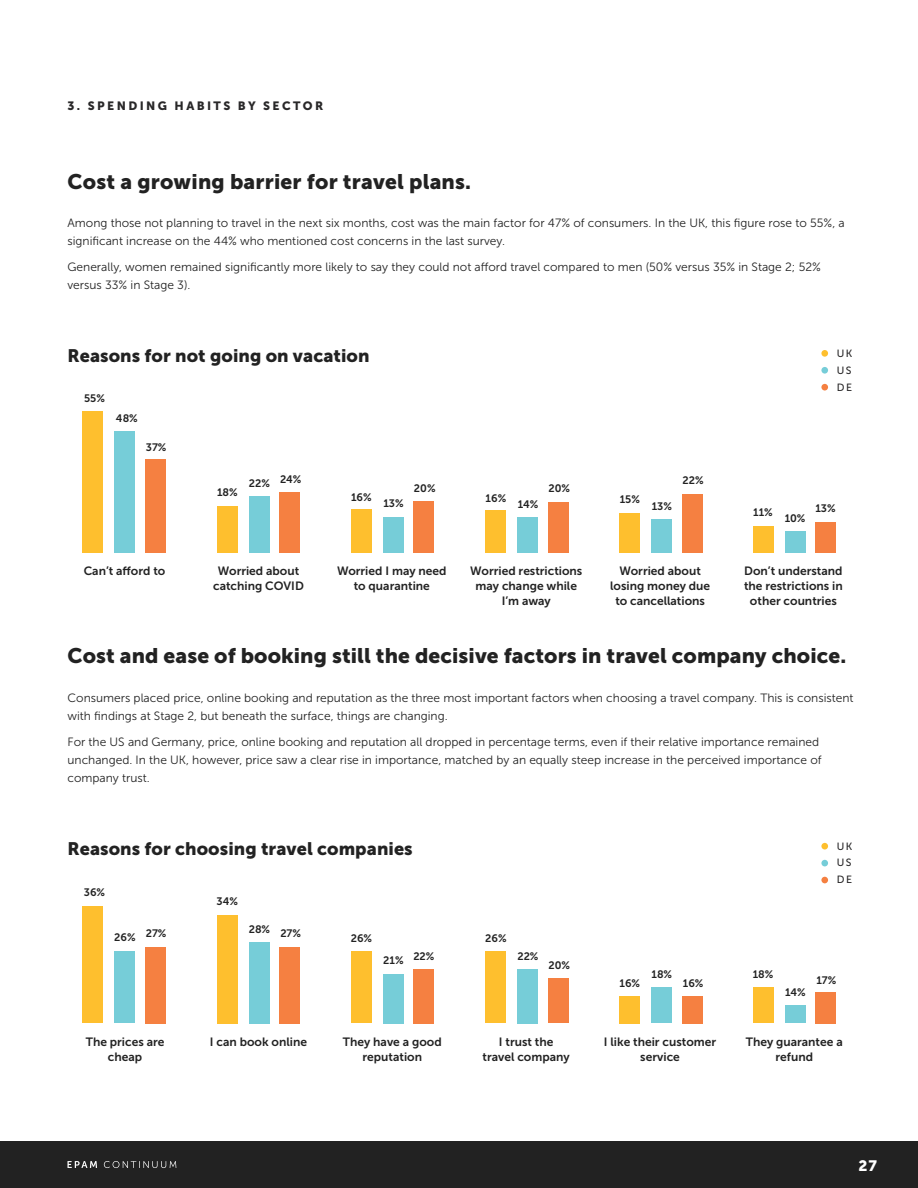
<style>
.page{position:relative;width:918px;height:1188px;background:#fff}
.page>*{position:absolute;margin:0;border:0;box-sizing:border-box;transform-origin:0 0}
.subhead_1_LK{font:21px "Museo Sans 900";letter-spacing:.005em;color:#222}
.subhead_2_LK{font:18px "Museo Sans 900";letter-spacing:.005em;color:#222}
.t1{font:15px "Museo Sans 900";color:#fff}
.body_smaller_LK{font:12px/18px "Museo Sans 300";color:#222}
.chart_labels{font:12px/15px "Museo Sans 700";color:#222;text-align:center}
.body_smaller_LK-2{font:12px/15px "Museo Sans 700";color:#222;text-align:center}
.section_all_caps_LK{font:12px "Museo Sans 900";letter-spacing:.2em;color:#292829}
.chart_numbers{font:10.8px "Museo Sans 700";color:#222}
.section_all_caps_LK-2{font:10.5px "Museo Sans 500";letter-spacing:.15em;color:#292829}
</style>
<div class="page">
<div style="left:115px;top:432px;width:20px;height:121px;background:#76cdd8"></div>
<div style="left:145px;top:460px;width:20px;height:93px;background:#f58041"></div>
<div style="left:83px;top:412px;width:20px;height:141px;background:#febf2e"></div>
<div style="left:249px;top:496px;width:21px;height:57px;background:#76cdd8"></div>
<div style="left:280px;top:492px;width:20px;height:61px;background:#f58041"></div>
<div style="left:217px;top:506px;width:20px;height:47px;background:#febf2e"></div>
<div style="left:383px;top:517px;width:21px;height:36px;background:#76cdd8"></div>
<div style="left:414px;top:501px;width:20px;height:52px;background:#f58041"></div>
<div style="left:351px;top:510px;width:21px;height:43px;background:#febf2e"></div>
<div style="left:518px;top:517px;width:20px;height:36px;background:#76cdd8"></div>
<div style="left:548px;top:502px;width:21px;height:51px;background:#f58041"></div>
<div style="left:486px;top:511px;width:20px;height:42px;background:#febf2e"></div>
<div style="left:652px;top:519px;width:20px;height:34px;background:#76cdd8"></div>
<div style="left:682px;top:494px;width:20px;height:59px;background:#f58041"></div>
<div style="left:620px;top:513px;width:20px;height:40px;background:#febf2e"></div>
<div style="left:785px;top:532px;width:20px;height:21px;background:#76cdd8"></div>
<div style="left:815px;top:522px;width:21px;height:31px;background:#f58041"></div>
<div style="left:753px;top:526px;width:20px;height:27px;background:#febf2e"></div>
<div style="left:821px;top:350px;width:7px;height:7px;background:#febf2e;border-radius:50%"></div>
<div style="left:821px;top:367px;width:7px;height:7px;background:#76cdd8;border-radius:50%"></div>
<div style="left:821px;top:384px;width:7px;height:7px;background:#f58041;border-radius:50%"></div>
<div style="left:115px;top:951px;width:20px;height:72px;background:#76cdd8"></div>
<div style="left:145px;top:947px;width:20px;height:76px;background:#f58041"></div>
<div style="left:83px;top:906px;width:20px;height:117px;background:#febf2e"></div>
<div style="left:383px;top:974px;width:21px;height:49px;background:#76cdd8"></div>
<div style="left:414px;top:969px;width:20px;height:54px;background:#f58041"></div>
<div style="left:351px;top:951px;width:21px;height:72px;background:#febf2e"></div>
<div style="left:518px;top:969px;width:20px;height:54px;background:#76cdd8"></div>
<div style="left:548px;top:978px;width:21px;height:45px;background:#f58041"></div>
<div style="left:486px;top:951px;width:20px;height:72px;background:#febf2e"></div>
<div style="left:652px;top:987px;width:20px;height:36px;background:#76cdd8"></div>
<div style="left:682px;top:996px;width:20px;height:27px;background:#f58041"></div>
<div style="left:620px;top:996px;width:20px;height:27px;background:#febf2e"></div>
<div style="left:249px;top:942px;width:21px;height:81px;background:#76cdd8"></div>
<div style="left:280px;top:947px;width:20px;height:76px;background:#f58041"></div>
<div style="left:217px;top:915px;width:20px;height:108px;background:#febf2e"></div>
<div style="left:785px;top:1005px;width:20px;height:18px;background:#76cdd8"></div>
<div style="left:815px;top:992px;width:21px;height:31px;background:#f58041"></div>
<div style="left:753px;top:987px;width:20px;height:36px;background:#febf2e"></div>
<div style="left:821px;top:843px;width:7px;height:7px;background:#febf2e;border-radius:50%"></div>
<div style="left:821px;top:860px;width:7px;height:6px;background:#76cdd8;border-radius:50%"></div>
<div style="left:821px;top:877px;width:7px;height:6px;background:#f58041;border-radius:50%"></div>
<div style="left:0;top:1141px;width:918px;height:47px;background:#222"></div>
<svg style="left:104px;top:1161px;width:72px;height:7px"></svg>
<svg style="left:67px;top:1161px;width:30px;height:7px"></svg>
<p class="section_all_caps_LK" style="left:68px;top:99px;width:257px">3. SPENDING HABITS BY SECTOR</p>
<p class="subhead_1_LK" style="left:68px;top:169px;width:405px">Cost a growing barrier for travel plans.</p>
<p class="body_smaller_LK" style="left:68px;top:214px;width:779px">Among those not planning to travel in the next six months, cost was the main factor for 47% of consumers. In the UK, this figure rose to 55%, a significant increase on the 44% who mentioned cost concerns in the last survey.</p>
<p class="body_smaller_LK" style="left:68px;top:258px;width:755px">Generally, women remained significantly more likely to say they could not afford travel compared to men (50% versus 35% in Stage 2; 52% versus 33% in Stage 3).</p>
<p class="subhead_2_LK" style="left:68px;top:346px;width:304px">Reasons for not going on vacation</p>
<p class="chart_numbers" style="left:84px;top:392px;width:22px">55%</p>
<p class="chart_numbers" style="left:116px;top:412px;width:23px">48%</p>
<p class="chart_numbers" style="left:146px;top:441px;width:22px">37%</p>
<p class="chart_numbers" style="left:217px;top:487px;width:22px">18%</p>
<p class="chart_numbers" style="left:249px;top:477px;width:23px">22%</p>
<p class="chart_numbers" style="left:280px;top:473px;width:23px">24%</p>
<p class="chart_numbers" style="left:351px;top:491px;width:22px">16%</p>
<p class="chart_numbers" style="left:383px;top:498px;width:22px">13%</p>
<p class="chart_numbers" style="left:414px;top:483px;width:23px">20%</p>
<p class="chart_numbers" style="left:486px;top:492px;width:22px">16%</p>
<p class="chart_numbers" style="left:518px;top:498px;width:22px">14%</p>
<p class="chart_numbers" style="left:549px;top:483px;width:23px">20%</p>
<p class="chart_numbers" style="left:620px;top:493px;width:22px">15%</p>
<p class="chart_numbers" style="left:652px;top:500px;width:22px">13%</p>
<p class="chart_numbers" style="left:683px;top:475px;width:23px">22%</p>
<p class="section_all_caps_LK-2" style="left:837px;top:347px;width:17px">UK</p>
<p class="section_all_caps_LK-2" style="left:837px;top:364px;width:16px">US</p>
<p class="section_all_caps_LK-2" style="left:837px;top:381px;width:17px">DE</p>
<p class="chart_numbers" style="left:753px;top:506px;width:21px">11%</p>
<p class="chart_numbers" style="left:785px;top:512px;width:22px">10%</p>
<p class="chart_numbers" style="left:815px;top:503px;width:22px">13%</p>
<p class="chart_labels" style="left:84px;top:564px;width:83px">Can’t afford to</p>
<p class="chart_labels" style="left:213px;top:564px;width:92px">Worried about catching COVID</p>
<p class="chart_labels" style="left:337px;top:564px;width:111px">Worried I may need to quarantine</p>
<p class="chart_labels" style="left:470px;top:564px;width:114px">Worried restrictions may change while<br>I’m away</p>
<p class="chart_labels" style="left:610px;top:564px;width:101px">Worried about losing money due to cancellations</p>
<p class="chart_labels" style="left:744px;top:564px;width:100px">Don’t understand the restrictions in other countries</p>
<p class="subhead_1_LK" style="left:68px;top:644px;width:780px">Cost and ease of booking still the decisive factors in travel company choice.</p>
<p class="body_smaller_LK" style="left:68px;top:689px;width:788px">Consumers placed price, online booking and reputation as the three most important factors when choosing a travel company. This is consistent with findings at Stage 2, but beneath the surface, things are changing.</p>
<p class="body_smaller_LK" style="left:68px;top:733px;width:756px">For the US and Germany, price, online booking and reputation all dropped in percentage terms, even if their relative importance remained unchanged. In the UK, however, price saw a clear rise in importance, matched by an equally steep increase in the perceived importance of company trust.</p>
<p class="subhead_2_LK" style="left:68px;top:839px;width:347px">Reasons for choosing travel companies</p>
<p class="chart_numbers" style="left:84px;top:886px;width:23px">36%</p>
<p class="chart_numbers" style="left:114px;top:931px;width:23px">26%</p>
<p class="chart_numbers" style="left:146px;top:927px;width:22px">27%</p>
<p class="chart_numbers" style="left:217px;top:896px;width:23px">34%</p>
<p class="chart_numbers" style="left:249px;top:923px;width:23px">28%</p>
<p class="chart_numbers" style="left:280px;top:927px;width:22px">27%</p>
<p class="chart_numbers" style="left:351px;top:933px;width:23px">26%</p>
<p class="chart_numbers" style="left:383px;top:954px;width:22px">21%</p>
<p class="chart_numbers" style="left:413px;top:950px;width:23px">22%</p>
<p class="chart_numbers" style="left:485px;top:933px;width:23px">26%</p>
<p class="chart_numbers" style="left:517px;top:950px;width:23px">22%</p>
<p class="chart_numbers" style="left:549px;top:960px;width:23px">20%</p>
<p class="chart_numbers" style="left:620px;top:977px;width:22px">16%</p>
<p class="chart_numbers" style="left:652px;top:968px;width:22px">18%</p>
<p class="chart_numbers" style="left:683px;top:977px;width:22px">16%</p>
<p class="section_all_caps_LK-2" style="left:837px;top:840px;width:17px">UK</p>
<p class="section_all_caps_LK-2" style="left:837px;top:857px;width:16px">US</p>
<p class="section_all_caps_LK-2" style="left:837px;top:874px;width:17px">DE</p>
<p class="chart_numbers" style="left:753px;top:969px;width:22px">18%</p>
<p class="chart_numbers" style="left:785px;top:986px;width:22px">14%</p>
<p class="chart_numbers" style="left:816px;top:974px;width:21px">17%</p>
<p class="body_smaller_LK-2" style="left:86px;top:1034px;width:80px">The prices are cheap</p>
<p class="body_smaller_LK-2" style="left:210px;top:1034px;width:99px">I can book online</p>
<p class="body_smaller_LK-2" style="left:343px;top:1034px;width:100px">They have a good reputation</p>
<p class="body_smaller_LK-2" style="left:483px;top:1034px;width:89px">I trust the travel company</p>
<p class="body_smaller_LK-2" style="left:604px;top:1034px;width:114px">I like their customer service</p>
<p class="body_smaller_LK-2" style="left:746px;top:1034px;width:98px">They guarantee a refund</p>
<p class="t1" style="left:859px;top:1157px;width:20px">27</p>
</div>
